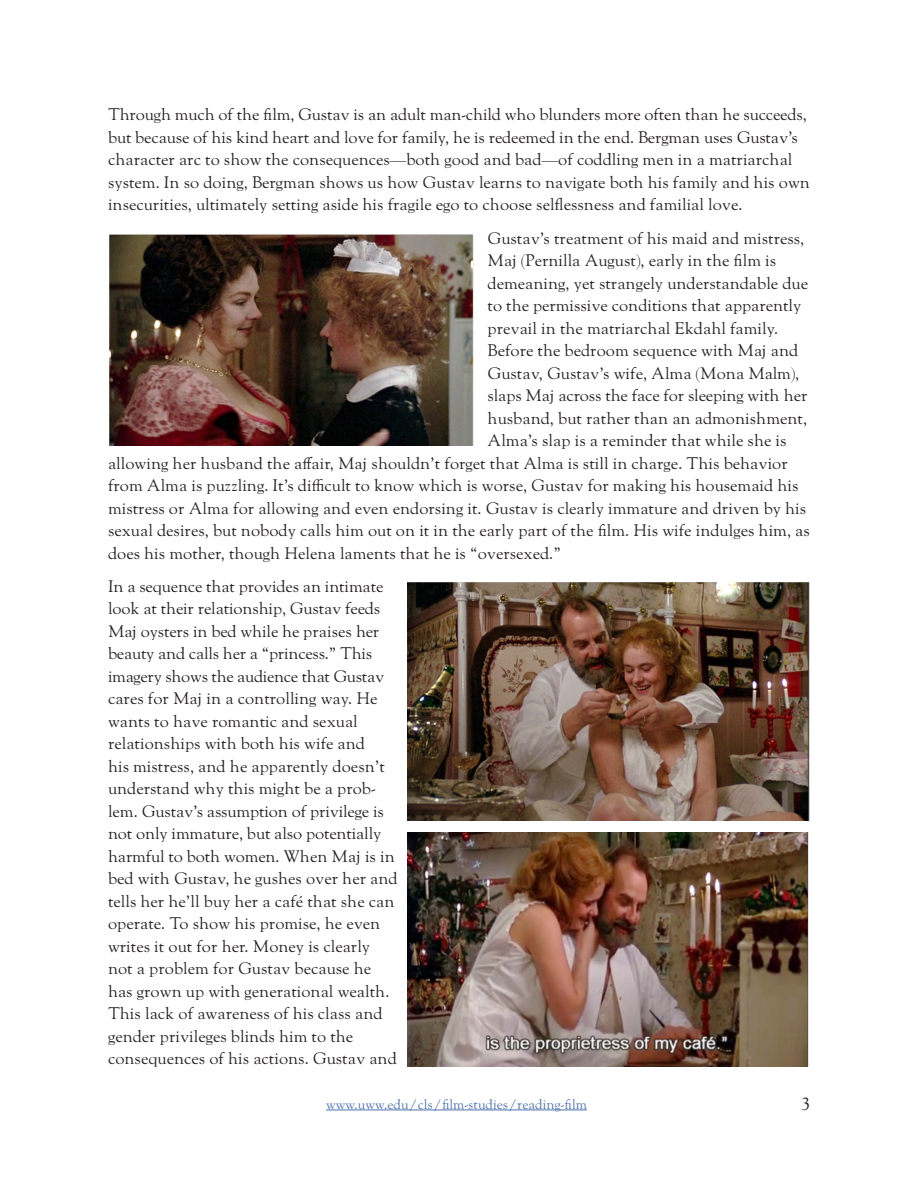
<style>
.page{position:relative;width:918px;height:1188px;background:#fff}
.page>*{position:absolute;margin:0;border:0;box-sizing:border-box;transform-origin:0 0}
.t1{font:18px "LTC Goudy Oldstyle Pro";color:#231f20}
.Body{font:16.5px/22.5px "LTC Goudy Oldstyle Pro";color:#231f20}
.t2{font:13.5px "LTC Goudy Oldstyle Pro";color:#4d72ac}
</style>
<div class="page">
<hr style="left:326px;top:1110px;width:261px;height:1px;background:#4d72ac">
<img style="left:109px;top:234px;width:365px;height:212px">
<img style="left:407px;top:582px;width:403px;height:238px">
<img style="left:407px;top:832px;width:402px;height:234px">
<p class="Body" style="left:108px;top:104px;width:704px">Through much of the film, Gustav is an adult man-child who blunders more often than he succeeds, but because of his kind heart and love for family, he is redeemed in the end. Bergman uses Gustav’s character arc to show the consequences—both good and bad—of coddling men in a matriarchal system. In so doing, Bergman shows us how Gustav learns to navigate both his family and his own insecurities, ultimately setting aside his fragile ego to choose selflessness and familial love.</p>
<p class="Body" style="left:488px;top:227px;width:318px">Gustav’s treatment of his maid and mistress,</p>
<p class="Body" style="left:488px;top:249px;width:290px">Maj (Pernilla August), early in the film is</p>
<p class="Body" style="left:488px;top:272px;width:322px">demeaning, yet strangely understandable due</p>
<p class="Body" style="left:488px;top:294px;width:315px">to the permissive conditions that apparently</p>
<p class="Body" style="left:488px;top:317px;width:292px">prevail in the matriarchal Ekdahl family.</p>
<p class="Body" style="left:488px;top:339px;width:312px">Before the bedroom sequence with Maj and</p>
<p class="Body" style="left:488px;top:362px;width:313px">Gustav, Gustav’s wife, Alma (Mona Malm),</p>
<p class="Body" style="left:488px;top:384px;width:322px">slaps Maj across the face for sleeping with her</p>
<p class="Body" style="left:488px;top:407px;width:321px">husband, but rather than an admonishment,</p>
<p class="Body" style="left:488px;top:429px;width:300px">Alma’s slap is a reminder that while she is</p>
<p class="Body" style="left:108px;top:452px;width:681px">allowing her husband the affair, Maj shouldn’t forget that Alma is still in charge. This behavior</p>
<p class="Body" style="left:108px;top:474px;width:692px">from Alma is puzzling. It’s difficult to know which is worse, Gustav for making his housemaid his</p>
<p class="Body" style="left:108px;top:497px;width:700px">mistress or Alma for allowing and even endorsing it. Gustav is clearly immature and driven by his</p>
<p class="Body" style="left:108px;top:519px;width:703px">sexual desires, but nobody calls him out on it in the early part of the film. His wife indulges him, as</p>
<p class="Body" style="left:108px;top:542px;width:454px">does his mother, though Helena laments that he is “oversexed.”</p>
<p class="Body" style="left:108px;top:575px;width:291px">In a sequence that provides an intimate look at their relationship, Gustav feeds Maj oysters in bed while he praises her beauty and calls her a “princess.” This imagery shows the audience that Gustav cares for Maj in a controlling way. He wants to have romantic and sexual relationships with both his wife and<br>his mistress, and he apparently doesn’t understand why this might be a prob&shy;lem. Gustav’s assumption of privilege is not only immature, but also potentially harmful to both women. When Maj is in bed with Gustav, he gushes over her and tells her he’ll buy her a café that she can operate. To show his promise, he even writes it out for her. Money is clearly not a problem for Gustav because he has grown up with generational wealth.<br>This lack of awareness of his class and gender privileges blinds him to the consequences of his actions. Gustav and</p>
<p class="t2" style="left:326px;top:1096px;width:262px">www.uww.edu/cls/film-studies/reading-film</p>
<p class="t1" style="left:801px;top:1094px;width:10px">3</p>
</div>
